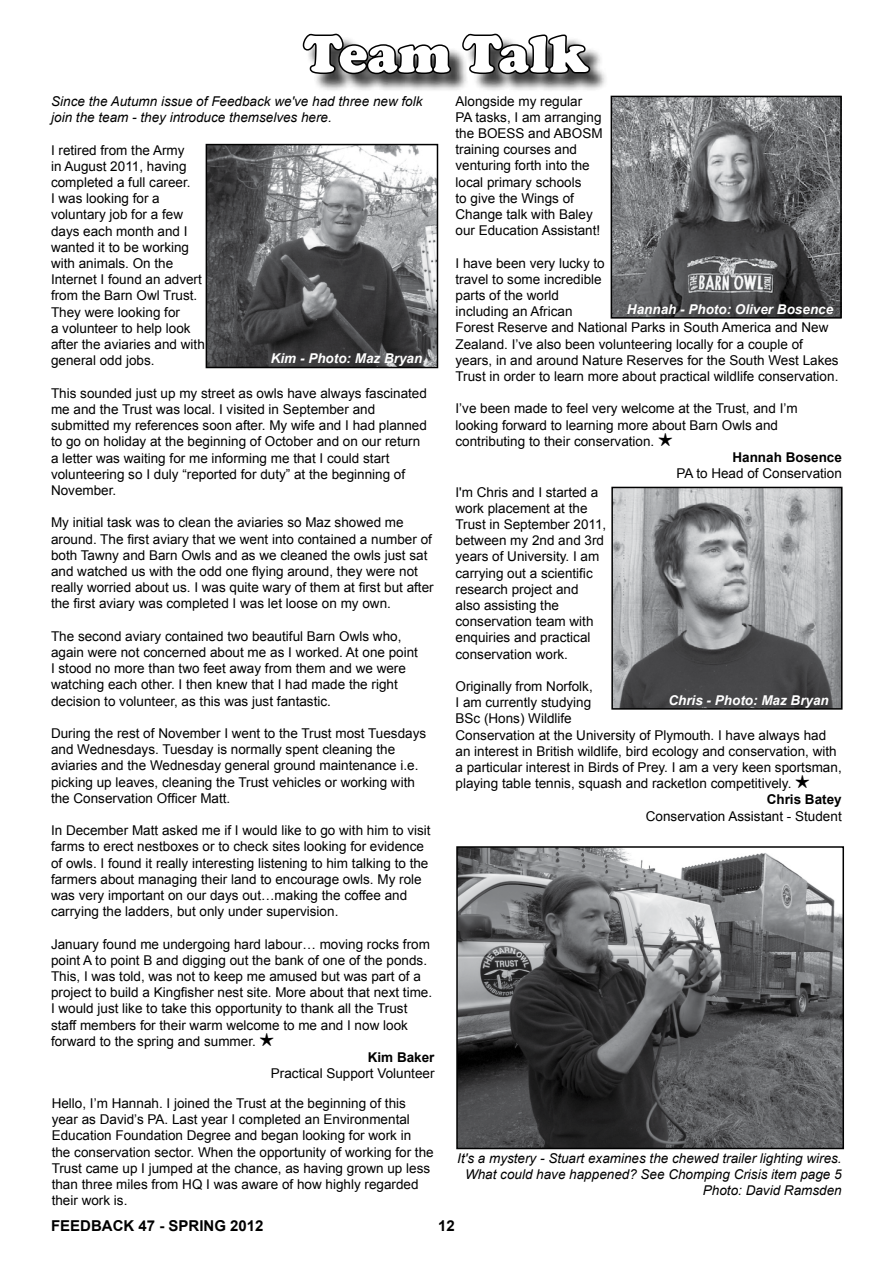
<style>
.page{position:relative;width:893px;height:1263px;background:#fff}
.page>*{position:absolute;margin:0;border:0;box-sizing:border-box;transform-origin:0 0}
.t1{font:900 54px "Cooper";color:#fff}
.t2{font:700 15px "Arial";color:#000}
.t3{font:13.5px/16.2px "Arial";color:#000}
.t4{font:italic 13.5px/16.2px "Arial";color:#000}
.t5{font:italic 700 13.5px "Arial";color:#fff}
.t6{font:700 13.5px "Arial";color:#000}
.s1{font-family:"Arial Unicode MS";font-size:18px}
</style>
<div class="page">
<div style="left:306px;top:36px;width:302px;height:57px;background:#000;opacity:.75"></div>
<svg style="left:302px;top:33px;width:151px;height:43px"></svg>
<svg style="left:460px;top:33px;width:132px;height:43px"></svg>
<img style="left:614px;top:99px;width:225px;height:217px">
<div style="left:611px;top:96px;width:231px;height:223px;border:2px solid #000"></div>
<img style="left:614px;top:490px;width:225px;height:217px">
<div style="left:611px;top:487px;width:231px;height:223px;border:2px solid #000"></div>
<img style="left:209px;top:147px;width:226px;height:218px">
<div style="left:206px;top:144px;width:232px;height:224px;border:2px solid #000"></div>
<img style="left:459px;top:849px;width:382px;height:297px">
<div style="left:456px;top:846px;width:388px;height:303px;border:2px solid #000"></div>
<h1 class="t1" style="left:304px;top:22px;width:286px">Team Talk</h1>
<p class="t4" style="left:51px;top:93px;width:373px">Since the Autumn issue of Feedback we've had three new folk join the team - they introduce themselves here.</p>
<p class="t3" style="left:51px;top:142px;width:155px">I retired from the Army<br>in August 2011, having completed a full career.<br>I was looking for a voluntary job for a few days each month and I wanted it to be working with animals. On the<br>Internet I found an advert from the Barn Owl Trust.<br>They were looking for<br>a volunteer to help look after the aviaries and with general odd jobs.</p>
<p class="t3" style="left:51px;top:385px;width:377px">This sounded just up my street as owls have always fascinated me and the Trust was local. I visited in September and submitted my references soon after. My wife and I had planned to go on holiday at the beginning of October and on our return a letter was waiting for me informing me that I could start volunteering so I duly “reported for duty” at the beginning of November.</p>
<p class="t3" style="left:51px;top:515px;width:384px">My initial task was to clean the aviaries so Maz showed me around. The first aviary that we went into contained a number of both Tawny and Barn Owls and as we cleaned the owls just sat and watched us with the odd one flying around, they were not really worried about us. I was quite wary of them at first but after the first aviary was completed I was let loose on my own.</p>
<p class="t3" style="left:51px;top:628px;width:368px">The second aviary contained two beautiful Barn Owls who, again were not concerned about me as I worked. At one point I stood no more than two feet away from them and we were watching each other. I then knew that I had made the right decision to volunteer, as this was just fantastic.</p>
<p class="t3" style="left:51px;top:725px;width:377px">During the rest of November I went to the Trust most Tuesdays and Wednesdays. Tuesday is normally spent cleaning the aviaries and the Wednesday general ground maintenance i.e. picking up leaves, cleaning the Trust vehicles or working with the Conservation Officer Matt.</p>
<p class="t3" style="left:51px;top:822px;width:381px">In December Matt asked me if I would like to go with him to visit farms to erect nestboxes or to check sites looking for evidence of owls. I found it really interesting listening to him talking to the farmers about managing their land to encourage owls. My role was very important on our days out…making the coffee and carrying the ladders, but only under supervision.</p>
<p class="t3" style="left:51px;top:936px;width:380px">January found me undergoing hard labour… moving rocks from</p>
<p class="t3" style="left:51px;top:952px;width:378px">point A to point B and digging out the bank of one of the ponds.</p>
<p class="t3" style="left:51px;top:968px;width:371px">This, I was told, was not to keep me amused but was part of a</p>
<p class="t3" style="left:51px;top:984px;width:383px">project to build a Kingfisher nest site. More about that next time.</p>
<p class="t3" style="left:51px;top:1001px;width:358px">I would just like to take this opportunity to thank all the Trust</p>
<p class="t3" style="left:51px;top:1017px;width:358px">staff members for their warm welcome to me and I now look</p>
<p class="t3" style="left:51px;top:1033px;width:225px">forward to the spring and summer. <span class="s1">★</span></p>
<p class="t6" style="left:368px;top:1048px;width:68px">Kim Baker</p>
<p class="t3" style="left:271px;top:1065px;width:165px">Practical Support Volunteer</p>
<p class="t5" style="left:271px;top:349px;width:153px">Kim - Photo: Maz Bryan</p>
<p class="t3" style="left:52px;top:1095px;width:383px">Hello, I’m Hannah. I joined the Trust at the beginning of this year as David’s PA. Last year I completed an Environmental Education Foundation Degree and began looking for work in<br>the conservation sector. When the opportunity of working for the Trust came up I jumped at the chance, as having grown up less than three miles from HQ I was aware of how highly regarded their work is.</p>
<p class="t3" style="left:455px;top:93px;width:149px">Alongside my regular<br>PA tasks, I am arranging the BOESS and ABOSM training courses and venturing forth into the local primary schools<br>to give the Wings of<br>Change talk with Baley our Education Assistant!</p>
<p class="t3" style="left:455px;top:255px;width:385px">I have been very lucky to<br>travel to some incredible<br>parts of the world<br>including an African<br>Forest Reserve and National Parks in South America and New Zealand. I’ve also been volunteering locally for a couple of years, in and around Nature Reserves for the South West Lakes Trust in order to learn more about practical wildlife conservation.</p>
<p class="t3" style="left:455px;top:401px;width:344px">I’ve been made to feel very welcome at the Trust, and I’m</p>
<p class="t3" style="left:455px;top:417px;width:324px">looking forward to learning more about Barn Owls and</p>
<p class="t3" style="left:455px;top:433px;width:219px">contributing to their conservation. <span class="s1">★</span></p>
<p class="t6" style="left:732px;top:448px;width:111px">Hannah Bosence</p>
<p class="t3" style="left:676px;top:465px;width:167px">PA to Head of Conservation</p>
<p class="t5" style="left:627px;top:300px;width:208px">Hannah - Photo: Oliver Bosence</p>
<p class="t3" style="left:455px;top:484px;width:152px">I'm Chris and I started a work placement at the<br>Trust in September 2011, between my 2nd and 3rd years of University. I am carrying out a scientific research project and also assisting the conservation team with enquiries and practical conservation work.</p>
<p class="t3" style="left:455px;top:678px;width:139px">Originally from Norfolk,</p>
<p class="t3" style="left:455px;top:694px;width:137px">I am currently studying</p>
<p class="t3" style="left:455px;top:711px;width:118px">BSc (Hons) Wildlife</p>
<p class="t3" style="left:455px;top:727px;width:372px">Conservation at the University of Plymouth. I have always had</p>
<p class="t3" style="left:455px;top:743px;width:383px">an interest in British wildlife, bird ecology and conservation, with</p>
<p class="t3" style="left:455px;top:759px;width:388px">a particular interest in Birds of Prey. I am a very keen sportsman,</p>
<p class="t3" style="left:455px;top:775px;width:356px">playing table tennis, squash and racketlon competitively. <span class="s1">★</span></p>
<p class="t6" style="left:767px;top:791px;width:77px">Chris Batey</p>
<p class="t3" style="left:646px;top:808px;width:197px">Conservation Assistant - Student</p>
<p class="t5" style="left:668px;top:691px;width:162px">Chris - Photo: Maz Bryan</p>
<p class="t4" style="left:457px;top:1150px;width:386px;text-align:right">It's a mystery - Stuart examines the chewed trailer lighting wires.<br>What could have happened? See Chomping Crisis item page 5<br>Photo: David Ramsden</p>
<p class="t2" style="left:51px;top:1216px;width:214px">FEEDBACK 47 - SPRING 2012</p>
<p class="t2" style="left:438px;top:1216px;width:18px">12</p>
</div>
